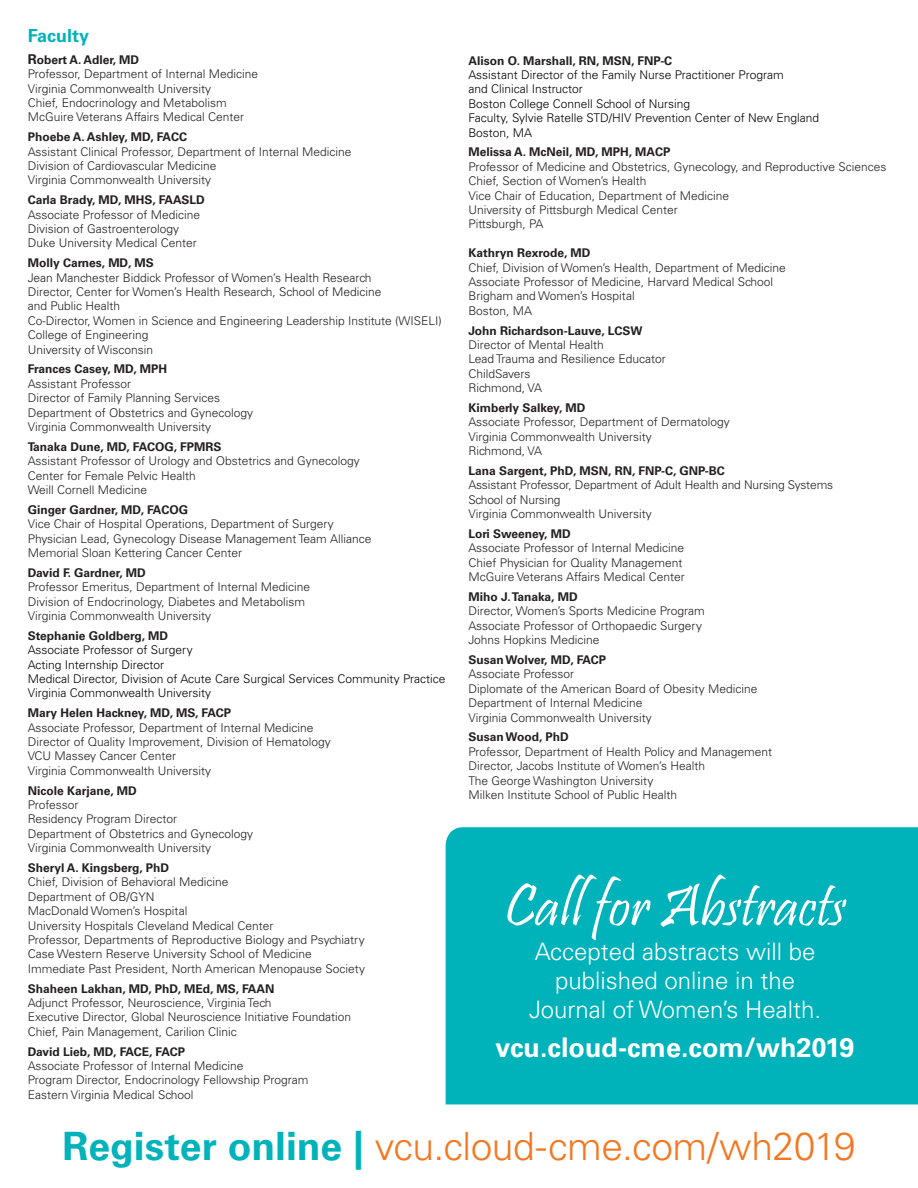
<style>
.page{position:relative;width:918px;height:1188px;background:#fff}
.page>*{position:absolute;margin:0;border:0;box-sizing:border-box;transform-origin:0 0}
.t1{font:61.5px "Pristina";color:#fff}
.Headline_3_30_33{font:300 39px "Univers LT Std";letter-spacing:-.01em;color:#f47721}
.t2{font:700 27px "Univers LT Std";color:#fff}
.t3{font:300 24px "Univers LT Std";color:#fff}
.t4{font:700 18px "Univers LT Std";color:#00b3bb}
.t5{font:300 12px/14.4px "Univers LT Std";color:#231f20}
.t6{font:300 12px/14.4px "Univers LT Std";color:#000}
.t7{font:700 12px/14.4px "Univers LT Std";color:#231f20}
.s1{font-weight:700;font-size:13.5px}
.s2{font-weight:700}
.s3{font-weight:700;color:#231f20}
.s4{font-weight:300}
.s5{font-weight:700;color:#00b3bb}
</style>
<div class="page">
<div style="left:446px;top:827px;width:472px;height:277px;background:#00b3bb"></div>
<p class="t4" style="left:28px;top:25px;width:63px">Faculty</p>
<p class="t5" style="left:28px;top:52px;width:232px"><span class="s1">R</span><span class="s2">obert A. Adler, MD<br></span>Professor, Department of Internal Medicine</p>
<p class="t5" style="left:28px;top:81px;width:185px">Virginia Commonwealth University</p>
<p class="t5" style="left:28px;top:96px;width:200px">Chief, Endocrinology and Metabolism</p>
<p class="t5" style="left:28px;top:110px;width:218px">McGuire Veterans Affairs Medical Center</p>
<p class="t7" style="left:28px;top:130px;width:161px">Phoebe A. Ashley, MD, FACC</p>
<p class="t5" style="left:28px;top:144px;width:325px">Assistant Clinical Professor, Department of Internal Medicine</p>
<p class="t5" style="left:28px;top:159px;width:190px">Division of Cardiovascular Medicine</p>
<p class="t5" style="left:28px;top:173px;width:185px">Virginia Commonwealth University</p>
<p class="t5" style="left:28px;top:193px;width:179px"><span class="s2">Carla Brady, MD, MHS, FAASLD<br></span>Associate Professor of Medicine</p>
<p class="t5" style="left:28px;top:222px;width:153px">Division of Gastroenterology</p>
<p class="t5" style="left:28px;top:236px;width:171px">Duke University Medical Center</p>
<p class="t5" style="left:28px;top:256px;width:415px"><span class="s2">Molly Carnes, MD, MS<br></span>Jean Manchester Biddick Professor of Women’s Health Research<br>Director, Center for Women’s Health Research, School of Medicine<br>and Public Health<br>Co-Director, Women in Science and Engineering Leadership Institute (WISELI)<br>College of Engineering<br>University of Wisconsin</p>
<p class="t7" style="left:28px;top:362px;width:141px">Frances Casey, MD, MPH</p>
<p class="t5" style="left:28px;top:376px;width:105px">Assistant Professor</p>
<p class="t5" style="left:28px;top:391px;width:194px">Director of Family Planning Services</p>
<p class="t5" style="left:28px;top:405px;width:227px">Department of Obstetrics and Gynecology</p>
<p class="t5" style="left:28px;top:420px;width:185px">Virginia Commonwealth University</p>
<p class="t5" style="left:28px;top:439px;width:334px"><span class="s2">Tanaka Dune, MD, FACOG, FPMRS<br></span>Assistant Professor of Urology and Obstetrics and Gynecology</p>
<p class="t5" style="left:28px;top:468px;width:169px">Center for Female Pelvic Health</p>
<p class="t5" style="left:28px;top:483px;width:121px">Weill Cornell Medicine</p>
<p class="t7" style="left:28px;top:502px;width:162px">Ginger Gardner, MD, FACOG</p>
<p class="t5" style="left:28px;top:517px;width:308px">Vice Chair of Hospital Operations, Department of Surgery</p>
<p class="t5" style="left:28px;top:531px;width:345px">Physician Lead, Gynecology Disease Management Team Alliance</p>
<p class="t5" style="left:28px;top:546px;width:216px">Memorial Sloan Kettering Cancer Center</p>
<p class="t5" style="left:28px;top:565px;width:284px"><span class="s2">David F. Gardner, MD<br></span>Professor Emeritus, Department of Internal Medicine</p>
<p class="t5" style="left:28px;top:594px;width:279px">Division of Endocrinology, Diabetes and Metabolism</p>
<p class="t5" style="left:28px;top:609px;width:185px">Virginia Commonwealth University</p>
<p class="t6" style="left:28px;top:628px;width:166px"><span class="s3">Stephanie Goldberg, MD<br></span>Associate Professor of Surgery</p>
<p class="t6" style="left:28px;top:657px;width:138px">Acting Internship Director</p>
<p class="t6" style="left:28px;top:672px;width:419px">Medical Director, Division of Acute Care Surgical Services Community Practice</p>
<p class="t6" style="left:28px;top:686px;width:185px">Virginia Commonwealth University</p>
<p class="t7" style="left:28px;top:706px;width:205px">Mary Helen Hackney, MD, MS, FACP</p>
<p class="t5" style="left:28px;top:720px;width:287px">Associate Professor, Department of Internal Medicine</p>
<p class="t5" style="left:28px;top:735px;width:305px">Director of Quality Improvement, Division of Hematology</p>
<p class="t5" style="left:28px;top:749px;width:185px">VCU Massey Cancer Center<br>Virginia Commonwealth University</p>
<p class="t7" style="left:28px;top:783px;width:111px">Nicole Karjane, MD</p>
<p class="t5" style="left:28px;top:798px;width:52px">Professor</p>
<p class="t5" style="left:28px;top:812px;width:151px">Residency Program Director</p>
<p class="t5" style="left:28px;top:826px;width:227px">Department of Obstetrics and Gynecology</p>
<p class="t5" style="left:28px;top:841px;width:185px">Virginia Commonwealth University</p>
<p class="t7" style="left:28px;top:861px;width:143px">Sheryl A. Kingsberg, PhD</p>
<p class="t5" style="left:28px;top:875px;width:202px">Chief, Division of Behavioral Medicine</p>
<p class="t5" style="left:28px;top:889px;width:128px">Department of OB/GYN</p>
<p class="t5" style="left:28px;top:904px;width:161px">MacDonald Women’s Hospital</p>
<p class="t5" style="left:28px;top:918px;width:247px">University Hospitals Cleveland Medical Center</p>
<p class="t5" style="left:28px;top:933px;width:338px">Professor, Departments of Reproductive Biology and Psychiatry</p>
<p class="t5" style="left:28px;top:947px;width:286px">Case Western Reserve University School of Medicine</p>
<p class="t5" style="left:28px;top:961px;width:339px">Immediate Past President, North American Menopause Society</p>
<p class="t7" style="left:28px;top:981px;width:248px">Shaheen Lakhan, MD, PhD, MEd, MS, FAAN</p>
<p class="t5" style="left:28px;top:996px;width:245px">Adjunct Professor, Neuroscience, Virginia Tech</p>
<p class="t5" style="left:28px;top:1010px;width:325px">Executive Director, Global Neuroscience Initiative Foundation</p>
<p class="t5" style="left:28px;top:1024px;width:211px">Chief, Pain Management, Carilion Clinic</p>
<p class="t7" style="left:28px;top:1044px;width:159px">David Lieb, MD, FACE, FACP</p>
<p class="t5" style="left:28px;top:1059px;width:217px">Associate Professor of Internal Medicine</p>
<p class="t5" style="left:28px;top:1073px;width:282px">Program Director, Endocrinology Fellowship Program</p>
<p class="t5" style="left:28px;top:1087px;width:167px">Eastern Virginia Medical School</p>
<p class="t6" style="left:468px;top:53px;width:317px"><span class="s3">Alison O. Marshall, RN, MSN, FNP-C<br></span>Assistant Director of the Family Nurse Practitioner Program and Clinical Instructor</p>
<p class="t6" style="left:468px;top:96px;width:223px">Boston College Connell School of Nursing</p>
<p class="t6" style="left:468px;top:111px;width:352px">Faculty, Sylvie Ratelle STD/HIV Prevention Center of New England</p>
<p class="t6" style="left:468px;top:125px;width:65px">Boston, MA</p>
<p class="t5" style="left:468px;top:145px;width:420px"><span class="s2">Melissa A. McNeil, MD, MPH, MACP<br></span>Professor of Medicine and Obstetrics, Gynecology, and Reproductive Sciences</p>
<p class="t5" style="left:468px;top:174px;width:180px">Chief, Section of Women’s Health</p>
<p class="t5" style="left:468px;top:188px;width:262px">Vice Chair of Education, Department of Medicine</p>
<p class="t5" style="left:468px;top:202px;width:211px">University of Pittsburgh Medical Center</p>
<p class="t5" style="left:468px;top:217px;width:77px">Pittsburgh, PA</p>
<p class="t5" style="left:468px;top:246px;width:319px"><span class="s2">Kathryn Rexrode, MD<br></span>Chief, Division of Women’s Health, Department of Medicine</p>
<p class="t5" style="left:468px;top:274px;width:306px">Associate Professor of Medicine, Harvard Medical School</p>
<p class="t5" style="left:468px;top:289px;width:168px">Brigham and Women’s Hospital</p>
<p class="t5" style="left:468px;top:303px;width:65px">Boston, MA</p>
<p class="t7" style="left:468px;top:323px;width:176px">John Richardson-Lauve, LCSW</p>
<p class="t5" style="left:468px;top:337px;width:137px">Director of Mental Health</p>
<p class="t5" style="left:468px;top:352px;width:199px">Lead Trauma and Resilience Educator</p>
<p class="t5" style="left:468px;top:366px;width:64px">ChildSavers</p>
<p class="t5" style="left:468px;top:381px;width:75px">Richmond, VA</p>
<p class="t7" style="left:468px;top:401px;width:119px">Kimberly Salkey, MD</p>
<p class="t5" style="left:468px;top:415px;width:263px">Associate Professor, Department of Dermatology</p>
<p class="t5" style="left:468px;top:429px;width:185px">Virginia Commonwealth University</p>
<p class="t5" style="left:468px;top:444px;width:75px">Richmond, VA</p>
<p class="t7" style="left:468px;top:464px;width:258px">Lana Sargent, PhD, MSN, RN, FNP-C, GNP-BC</p>
<p class="t5" style="left:468px;top:478px;width:366px">Assistant Professor, Department of Adult Health and Nursing Systems<br>School of Nursing</p>
<p class="t5" style="left:468px;top:507px;width:185px">Virginia Commonwealth University</p>
<p class="t7" style="left:468px;top:527px;width:104px">Lori Sweeney, MD</p>
<p class="t5" style="left:468px;top:541px;width:217px">Associate Professor of Internal Medicine</p>
<p class="t5" style="left:468px;top:555px;width:216px">Chief Physician for Quality Management</p>
<p class="t5" style="left:468px;top:570px;width:218px">McGuire Veterans Affairs Medical Center</p>
<p class="t7" style="left:468px;top:590px;width:111px">Miho J. Tanaka, MD</p>
<p class="t5" style="left:468px;top:604px;width:238px">Director, Women’s Sports Medicine Program</p>
<p class="t5" style="left:468px;top:618px;width:235px">Associate Professor of Orthopaedic Surgery</p>
<p class="t5" style="left:468px;top:633px;width:133px">Johns Hopkins Medicine</p>
<p class="t7" style="left:468px;top:653px;width:139px">Susan Wolver, MD, FACP<br><span class="s4">Associate Professor</span></p>
<p class="t5" style="left:468px;top:681px;width:291px">Diplomate of the American Board of Obesity Medicine</p>
<p class="t5" style="left:468px;top:696px;width:176px">Department of Internal Medicine</p>
<p class="t5" style="left:468px;top:710px;width:185px">Virginia Commonwealth University</p>
<p class="t7" style="left:468px;top:730px;width:102px">Susan Wood, PhD</p>
<p class="t5" style="left:468px;top:744px;width:305px">Professor, Department of Health Policy and Management</p>
<p class="t5" style="left:468px;top:759px;width:238px">Director, Jacobs Institute of Women’s Health</p>
<p class="t5" style="left:468px;top:773px;width:187px">The George Washington University</p>
<p class="t5" style="left:468px;top:787px;width:210px">Milken Institute School of Public Health</p>
<p class="t1" style="left:504px;top:872px;width:343px">Call for Abstracts</p>
<p class="t3" style="left:535px;top:937px;width:282px">Accepted abstracts will be</p>
<p class="t3" style="left:555px;top:966px;width:242px">published online in the</p>
<p class="t3" style="left:529px;top:995px;width:293px">Journal of Women’s Health.</p>
<p class="t2" style="left:496px;top:1031px;width:360px">vcu.cloud-cme.com/wh2019</p>
<p class="Headline_3_30_33" style="left:62px;top:1123px;width:795px"><span class="s5">Register online |</span> vcu.cloud-cme.com/wh2019</p>
</div>
